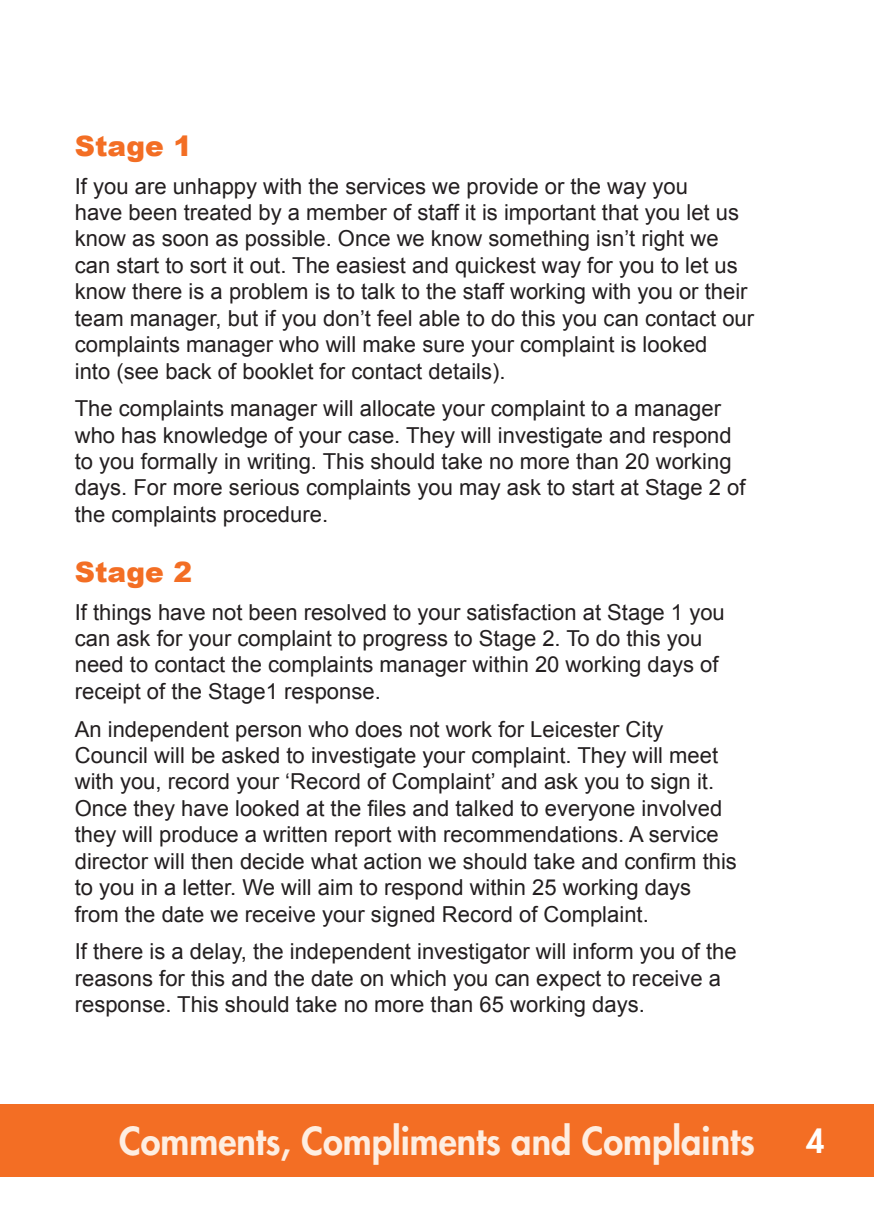
<style>
.page{position:relative;width:874px;height:1225px;background:#fff}
.page>*{position:absolute;margin:0;border:0;box-sizing:border-box;transform-origin:0 0}
.t1{font:800 37.6px "Futura Std";color:#feeee1;scale:.96 1}
.t2{font:800 32px "Futura Std";color:#fff}
.t3{font:900 28px "Arial";color:#f36e24}
.t4{font:22px "Arial";color:#231f20}
</style>
<div class="page">
<div style="left:0;top:1104px;width:873px;height:72px;background:#f36e24"></div>
<p class="t3" style="left:75px;top:130px;width:119px">Stage 1</p>
<p class="t4" style="left:75px;top:171px;width:614px">If you are unhappy with the services we provide or the way you</p>
<p class="t4" style="left:75px;top:198px;width:665px">have been treated by a member of staff it is important that you let us</p>
<p class="t4" style="left:75px;top:224px;width:645px">know as soon as possible. Once we know something isn’t right we</p>
<p class="t4" style="left:75px;top:251px;width:664px">can start to sort it out. The easiest and quickest way for you to let us</p>
<p class="t4" style="left:75px;top:277px;width:674px">know there is a problem is to talk to the staff working with you or their</p>
<p class="t4" style="left:75px;top:303px;width:680px">team manager, but if you don’t feel able to do this you can contact our</p>
<p class="t4" style="left:75px;top:330px;width:634px">complaints manager who will make sure your complaint is looked</p>
<p class="t4" style="left:75px;top:356px;width:432px">into (see back of booklet for contact details).</p>
<p class="t4" style="left:75px;top:394px;width:647px">The complaints manager will allocate your complaint to a manager</p>
<p class="t4" style="left:75px;top:420px;width:658px">who has knowledge of your case. They will investigate and respond</p>
<p class="t4" style="left:75px;top:447px;width:658px">to you formally in writing. This should take no more than 20 working</p>
<p class="t4" style="left:75px;top:473px;width:672px">days. For more serious complaints you may ask to start at Stage 2 of</p>
<p class="t4" style="left:75px;top:500px;width:255px">the complaints procedure.</p>
<p class="t3" style="left:75px;top:556px;width:119px">Stage 2</p>
<p class="t4" style="left:75px;top:597px;width:651px">If things have not been resolved to your satisfaction at Stage 1 you</p>
<p class="t4" style="left:75px;top:624px;width:628px">can ask for your complaint to progress to Stage 2. To do this you</p>
<p class="t4" style="left:75px;top:650px;width:645px">need to contact the complaints manager within 20 working days of</p>
<p class="t4" style="left:75px;top:677px;width:307px">receipt of the Stage1 response.</p>
<p class="t4" style="left:75px;top:714px;width:590px">An independent person who does not work for Leicester City</p>
<p class="t4" style="left:75px;top:741px;width:644px">Council will be asked to investigate your complaint. They will meet</p>
<p class="t4" style="left:75px;top:767px;width:640px">with you, record your ‘Record of Complaint’ and ask you to sign it.</p>
<p class="t4" style="left:75px;top:793px;width:648px">Once they have looked at the files and talked to everyone involved</p>
<p class="t4" style="left:75px;top:820px;width:645px">they will produce a written report with recommendations. A service</p>
<p class="t4" style="left:75px;top:846px;width:663px">director will then decide what action we should take and confirm this</p>
<p class="t4" style="left:75px;top:873px;width:617px">to you in a letter. We will aim to respond within 25 working days</p>
<p class="t4" style="left:75px;top:899px;width:575px">from the date we receive your signed Record of Complaint.</p>
<p class="t4" style="left:75px;top:937px;width:663px">If there is a delay, the independent investigator will inform you of the</p>
<p class="t4" style="left:75px;top:963px;width:647px">reasons for this and the date on which you can expect to receive a</p>
<p class="t4" style="left:75px;top:990px;width:571px">response. This should take no more than 65 working days.</p>
<p class="t1" style="left:119px;top:1117px;width:663px">Comments, Compliments and Complaints</p>
<p class="t2" style="left:805px;top:1121px;width:20px">4</p>
</div>
